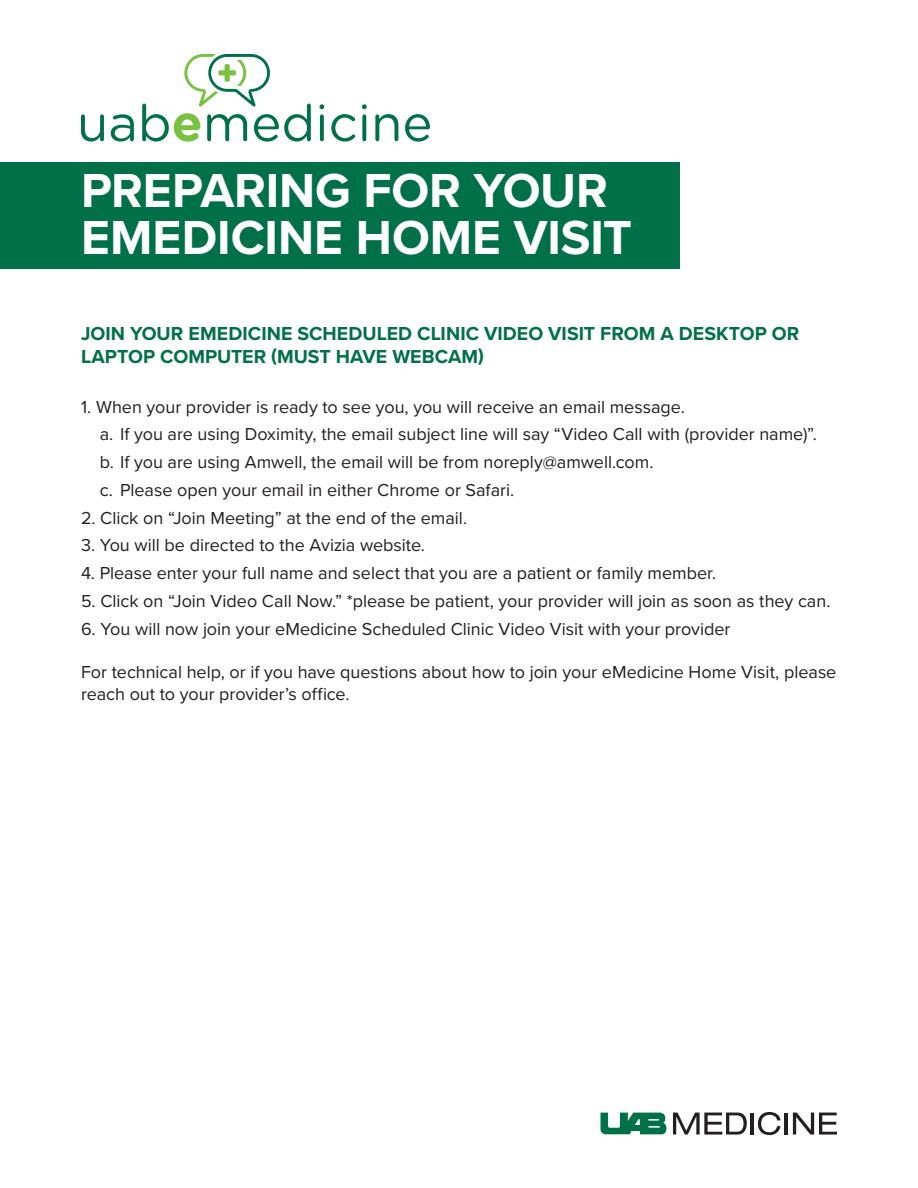
<style>
.page{position:relative;width:918px;height:1188px;background:#fff}
.page>*{position:absolute;margin:0;border:0;box-sizing:border-box;transform-origin:0 0}
.t1{font:700 49.5px/46.5px "Proxima Nova";color:#fff}
.t2{font:700 19.5px "Proxima Nova";letter-spacing:.005em;color:#007049}
.t3{font:18px/21.6px "Proxima Nova";color:#231f20}
</style>
<div class="page">
<svg style="left:600px;top:1113px;width:67px;height:22px"></svg>
<svg style="left:673px;top:1113px;width:74px;height:22px"></svg>
<hr style="left:751px;top:1113px;width:3px;height:22px;background:#231f20">
<svg style="left:758px;top:1112px;width:22px;height:23px"></svg>
<hr style="left:784px;top:1113px;width:4px;height:22px;background:#231f20">
<svg style="left:793px;top:1113px;width:44px;height:22px"></svg>
<svg style="left:81px;top:114px;width:23px;height:28px"></svg>
<svg style="left:111px;top:114px;width:23px;height:28px"></svg>
<svg style="left:320px;top:104px;width:4px;height:37px"></svg>
<svg style="left:331px;top:114px;width:24px;height:28px"></svg>
<svg style="left:362px;top:104px;width:5px;height:37px"></svg>
<svg style="left:375px;top:114px;width:23px;height:27px"></svg>
<svg style="left:405px;top:114px;width:25px;height:28px"></svg>
<svg style="left:142px;top:54px;width:169px;height:88px"></svg>
<div style="left:0;top:162px;width:679px;height:106px;background:#007049"></div>
<p class="t1" style="left:81px;top:166px;width:553px">PREPARING FOR YOUR<br>EMEDICINE HOME VISIT</p>
<p class="t2" style="left:81px;top:319px;width:720px">JOIN YOUR EMEDICINE SCHEDULED CLINIC VIDEO VISIT FROM A DESKTOP OR</p>
<p class="t2" style="left:81px;top:342px;width:404px">LAPTOP COMPUTER (MUST HAVE WEBCAM)</p>
<p class="t3" style="left:81px;top:395px;width:605px">1. When your provider is ready to see you, you will receive an email message.</p>
<p class="t3" style="left:100px;top:423px;width:719px">a. If you are using Doximity, the email subject line will say “Video Call with (provider name)”.</p>
<p class="t3" style="left:100px;top:451px;width:555px">b. If you are using Amwell, the email will be from noreply@amwell.com.</p>
<p class="t3" style="left:100px;top:478px;width:416px">c. Please open your email in either Chrome or Safari.</p>
<p class="t3" style="left:81px;top:506px;width:388px">2. Click on “Join Meeting” at the end of the email.</p>
<p class="t3" style="left:81px;top:534px;width:346px">3. You will be directed to the Avizia website.</p>
<p class="t3" style="left:81px;top:562px;width:637px">4. Please enter your full name and select that you are a patient or family member.</p>
<p class="t3" style="left:81px;top:589px;width:751px">5. Click on “Join Video Call Now.” *please be patient, your provider will join as soon as they can.</p>
<p class="t3" style="left:81px;top:618px;width:651px">6. You will now join your eMedicine Scheduled Clinic Video Visit with your provider</p>
<p class="t3" style="left:81px;top:661px;width:757px">For technical help, or if you have questions about how to join your eMedicine Home Visit, please reach out to your provider’s office.</p>
</div>
